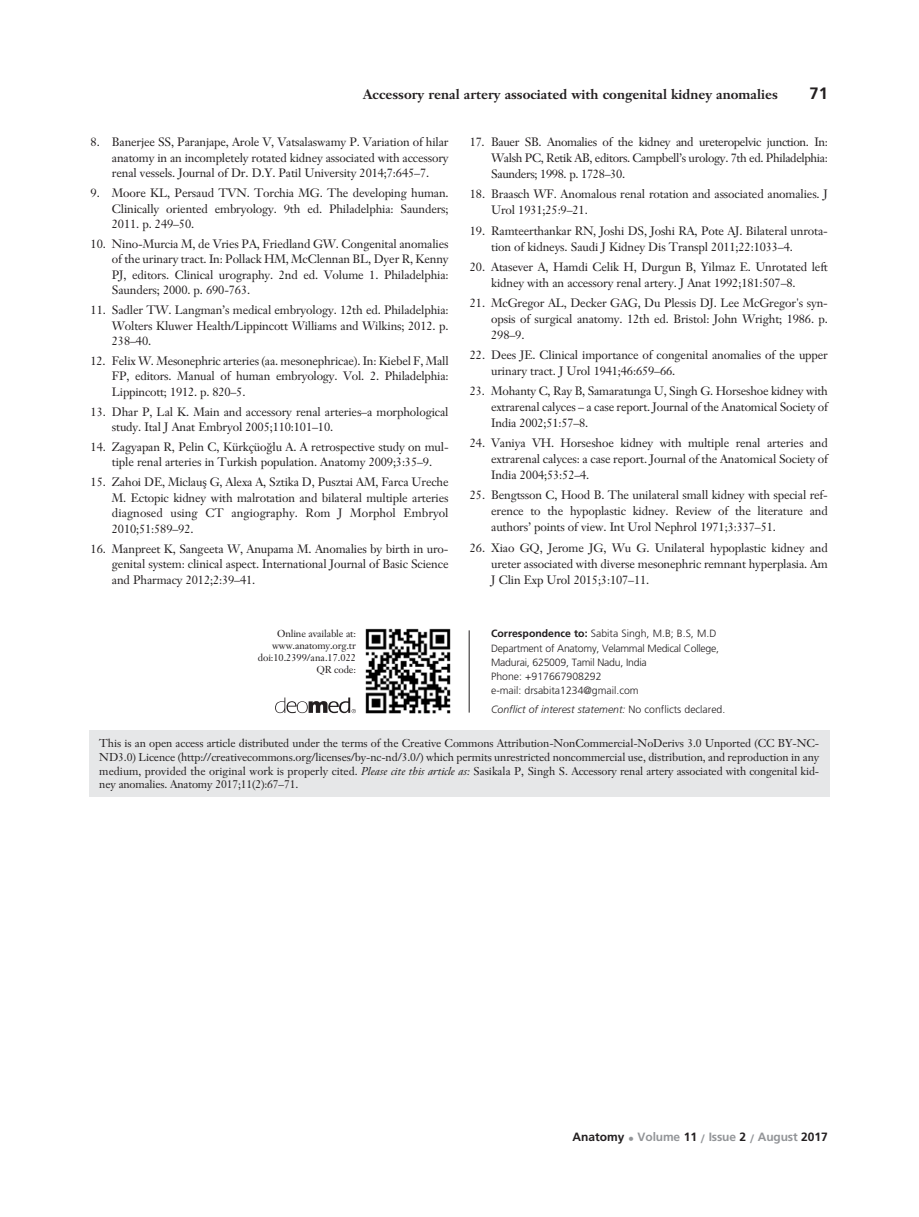
<style>
.page{position:relative;width:919px;height:1217px;background:#fff}
.page>*{position:absolute;margin:0;border:0;box-sizing:border-box;transform-origin:0 0}
.t1{font:700 16.5px "Frutiger";color:#231f20}
.t2{font:700 13.5px "Janson Text";color:#231f20}
.t3{font:12px/15.5px "Janson Text";letter-spacing:-.015em;color:#231f20;text-align:justify}
.t4{font:700 12px "Frutiger";letter-spacing:-.01em;color:#939598}
.t5{font:11.25px/13.8px "Janson Text";letter-spacing:-.015em;color:#231f20;text-align:justify}
.t6{font:300 10.5px/14.2px "Frutiger";letter-spacing:-.02em;color:#231f20}
.t7{font:italic 300 10.5px "Frutiger";color:#231f20}
.t8{font:10.05px/12px "Janson Text";letter-spacing:-.015em;color:#231f20;text-align:right}
.s1{font-weight:700}
.s2{font-style:normal}
.s3{font-style:italic}
.s4{color:#231f20}
</style>
<div class="page">
<hr style="left:469px;top:630px;width:1px;height:82px;background:#231f20">
<div style="left:89px;top:730px;width:740px;height:67px;background:#e6e7e8"></div>
<svg style="left:275px;top:697px;width:81px;height:16px"></svg>
<img style="left:365px;top:628px;width:86px;height:86px">
<p class="t2" style="left:363px;top:89px;width:416px">Accessory renal artery associated with congenital kidney anomalies</p>
<h1 class="t1" style="left:809px;top:87px;width:20px">71</h1>
<p class="t3" style="left:112px;top:136px;width:338px;text-indent:-21px">8. Banerjee SS, Paranjape, Arole V, Vatsalaswamy P. Variation of hilar anatomy in an incompletely rotated kidney associated with accessory renal vessels. Journal of Dr. D.Y. Patil University 2014;7:645–7.</p>
<p class="t3" style="left:112px;top:186px;width:338px;text-indent:-21px">9. Moore KL, Persaud TVN. Torchia MG. The developing human.<br>Clinically oriented embryology. 9th ed. Philadelphia: Saunders; 2011. p. 249–50.</p>
<p class="t3" style="left:112px;top:237px;width:338px;text-indent:-21px">10. Nino-Murcia M, de Vries PA, Friedland GW. Congenital anomalies of the urinary tract. In: Pollack HM, McClennan BL, Dyer R, Kenny PJ, editors. Clinical urography. 2nd ed. Volume 1. Philadelphia:<br>Saunders; 2000. p. 690-763.</p>
<p class="t3" style="left:112px;top:303px;width:338px;text-indent:-21px">11. Sadler TW. Langman’s medical embryology. 12th ed. Philadelphia:<br>Wolters Kluwer Health/Lippincott Williams and Wilkins; 2012. p.<br>238–40.</p>
<p class="t3" style="left:112px;top:354px;width:338px;text-indent:-21px">12. Felix W. Mesonephric arteries (aa. mesonephricae). In: Kiebel F, Mall FP, editors. Manual of human embryology. Vol. 2. Philadelphia:<br>Lippincott; 1912. p. 820–5.</p>
<p class="t3" style="left:112px;top:405px;width:338px;text-indent:-21px">13. Dhar P, Lal K. Main and accessory renal arteries–a morphological study. Ital J Anat Embryol 2005;110:101–10.</p>
<p class="t3" style="left:91px;top:440px;width:359px;text-align:center">14. Zagyapan R, Pelin C, Kürkçüo¤lu A. A retrospective study on mul&shy;tiple renal arteries in Turkish population. Anatomy 2009;3:35–9.</p>
<p class="t3" style="left:112px;top:475px;width:338px;text-indent:-21px">15. Zahoi DE, Miclaufl G, Alexa A, Sztika D, Pusztai AM, Farca Ureche M. Ectopic kidney with malrotation and bilateral multiple arteries diagnosed using CT angiography. Rom J Morphol Embryol 2010;51:589–92.</p>
<p class="t3" style="left:112px;top:541px;width:338px;text-indent:-21px">16. Manpreet K, Sangeeta W, Anupama M. Anomalies by birth in uro&shy;genital system: clinical aspect. International Journal of Basic Science and Pharmacy 2012;2:39–41.</p>
<p class="t3" style="left:491px;top:135px;width:338px;line-height:15.9px;text-indent:-21px">17. Bauer SB. Anomalies of the kidney and ureteropelvic junction. In:<br>Walsh PC, Retik AB, editors. Campbell’s urology. 7th ed. Philadelphia:<br>Saunders; 1998. p. 1728–30.</p>
<p class="t3" style="left:491px;top:187px;width:338px;line-height:15.9px;text-indent:-21px">18. Braasch WF. Anomalous renal rotation and associated anomalies. J<br>Urol 1931;25:9–21.</p>
<p class="t3" style="left:491px;top:224px;width:338px;line-height:15.9px;text-indent:-21px">19. Ramteerthankar RN, Joshi DS, Joshi RA, Pote AJ. Bilateral unrota&shy;tion of kidneys. Saudi J Kidney Dis Transpl 2011;22:1033–4.</p>
<p class="t3" style="left:491px;top:260px;width:338px;line-height:15.9px;text-indent:-21px">20. Atasever A, Hamdi Celik H, Durgun B, Yilmaz E. Unrotated left kidney with an accessory renal artery. J Anat 1992;181:507–8.</p>
<p class="t3" style="left:491px;top:296px;width:338px;line-height:15.9px;text-indent:-21px">21. McGregor AL, Decker GAG, Du Plessis DJ. Lee McGregor's syn&shy;opsis of surgical anatomy. 12th ed. Bristol: John Wright; 1986. p.<br>298–9.</p>
<p class="t3" style="left:491px;top:348px;width:338px;line-height:15.9px;text-indent:-21px">22. Dees JE. Clinical importance of congenital anomalies of the upper urinary tract. J Urol 1941;46:659–66.</p>
<p class="t3" style="left:491px;top:384px;width:338px;line-height:15.9px;text-indent:-21px">23. Mohanty C, Ray B, Samaratunga U, Singh G. Horseshoe kidney with extrarenal calyces – a case report. Journal of the Anatomical Society of India 2002;51:57–8.</p>
<p class="t3" style="left:491px;top:436px;width:338px;line-height:15.9px;text-indent:-21px">24. Vaniya VH. Horseshoe kidney with multiple renal arteries and extrarenal calyces: a case report. Journal of the Anatomical Society of India 2004;53:52–4.</p>
<p class="t3" style="left:491px;top:488px;width:338px;line-height:15.9px;text-indent:-21px">25. Bengtsson C, Hood B. The unilateral small kidney with special ref&shy;erence to the hypoplastic kidney. Review of the literature and authors’ points of view. Int Urol Nephrol 1971;3:337–51.</p>
<p class="t3" style="left:491px;top:540px;width:338px;line-height:15.9px;text-indent:-21px">26. Xiao GQ, Jerome JG, Wu G. Unilateral hypoplastic kidney and ureter associated with diverse mesonephric remnant hyperplasia. Am J Clin Exp Urol 2015;3:107–11.</p>
<p class="t6" style="left:491px;top:627px;width:229px"><span class="s1">Correspondence to:</span> Sabita Singh, M.B; B.S, M.D Department of Anatomy, Velammal Medical College, Madurai, 625009, Tamil Nadu, India<br>Phone: +917667908292<br>e-mail: drsabita1234@gmail.com</p>
<p class="t7" style="left:491px;top:704px;width:236px">Conflict of interest statement: <span class="s2">No conflicts declared.</span></p>
<p class="t5" style="left:99px;top:737px;width:721px">This is an open access article distributed under the terms of the Creative Commons Attribution-NonCommercial-NoDerivs 3.0 Unported (CC BY-NC-ND3.0) Licence (http://creativecommons.org/licenses/by-nc-nd/3.0/) which permits unrestricted noncommercial use, distribution, and reproduction in any medium, provided the original work is properly cited. <span class="s3">Please cite this article as:</span> Sasikala P, Singh S. Accessory renal artery associated with congenital kid&shy;ney anomalies. Anatomy 2017;11(2):67–71.</p>
<p class="t8" style="left:258px;top:628px;width:100px">Online available at: www.anatomy.org.tr doi:10.2399/ana.17.022<br>QR code:</p>
<p class="t4" style="left:572px;top:1132px;width:257px"><span class="s4">Anatomy</span> • Volume <span class="s4">11</span> / Issue <span class="s4">2</span> / August <span class="s4">2017</span></p>
</div>
